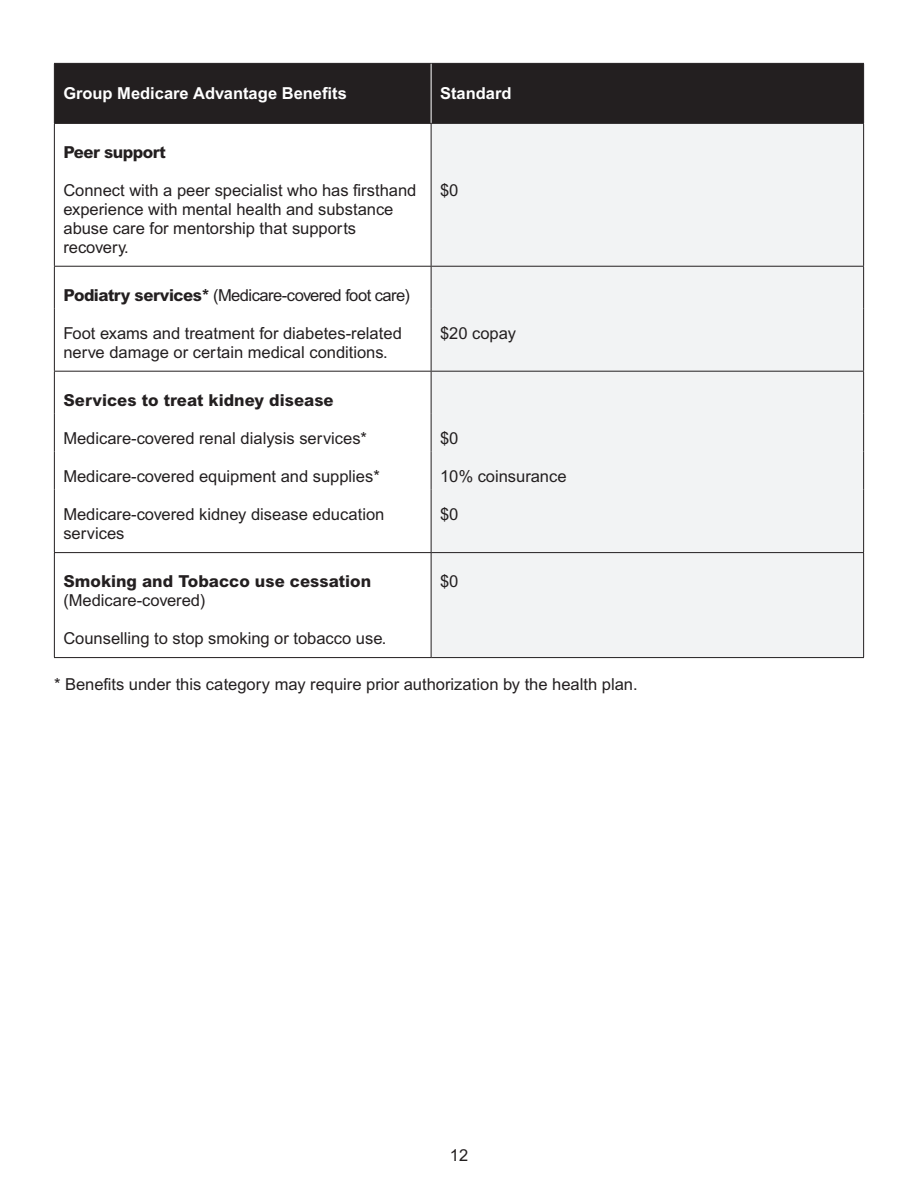
<style>
.page{position:relative;width:918px;height:1188px;background:#fff}
.page>*{position:absolute;margin:0;border:0;box-sizing:border-box;transform-origin:0 0}
.t1{font:16.5px/18.8px "Arial MT Std";color:#231f20}
.t2{font:800 16.5px/18.8px "Arial MT Std";color:#231f20}
.t3{font:16.5px "Arial MT Std";letter-spacing:-.03em;color:#231f20}
.t4{font:700 16.5px "Arial MT Std";color:#fff}
.t5{font:800 16.5px "Arial MT Std";letter-spacing:-.03em;color:#231f20}
.s1{font-weight:800}
.s2{font-weight:400}
</style>
<div class="page">
<div style="left:55px;top:64px;width:808px;height:59px;background:#231f20"></div>
<div style="left:432px;top:124px;width:431px;height:533px;background:#f2f3f4"></div>
<hr style="left:54px;top:124px;width:1px;height:142px;background:#231f20">
<hr style="left:54px;top:267px;width:1px;height:41px;background:#231f20">
<hr style="left:54px;top:308px;width:1px;height:63px;background:#231f20">
<hr style="left:54px;top:371px;width:377px;height:1px;background:#231f20">
<hr style="left:54px;top:372px;width:1px;height:41px;background:#231f20">
<hr style="left:54px;top:413px;width:1px;height:38px;background:#231f20">
<hr style="left:54px;top:451px;width:1px;height:39px;background:#231f20">
<hr style="left:54px;top:490px;width:1px;height:62px;background:#231f20">
<hr style="left:54px;top:552px;width:377px;height:1px;background:#231f20">
<hr style="left:54px;top:553px;width:1px;height:104px;background:#231f20">
<hr style="left:54px;top:657px;width:377px;height:1px;background:#231f20">
<hr style="left:54px;top:63px;width:377px;height:1px;background:#231f20">
<hr style="left:54px;top:64px;width:1px;height:59px;background:#231f20">
<hr style="left:431px;top:63px;width:433px;height:1px;background:#231f20">
<hr style="left:431px;top:64px;width:1px;height:59px;background:#fff">
<hr style="left:863px;top:64px;width:1px;height:59px;background:#231f20">
<hr style="left:54px;top:123px;width:377px;height:1px;background:#231f20">
<hr style="left:431px;top:123px;width:433px;height:1px;background:#231f20">
<hr style="left:431px;top:553px;width:1px;height:104px;background:#231f20">
<hr style="left:863px;top:553px;width:1px;height:104px;background:#231f20">
<hr style="left:431px;top:657px;width:433px;height:1px;background:#231f20">
<hr style="left:431px;top:124px;width:1px;height:142px;background:#231f20">
<hr style="left:431px;top:267px;width:1px;height:41px;background:#231f20">
<hr style="left:431px;top:308px;width:1px;height:63px;background:#231f20">
<hr style="left:431px;top:372px;width:1px;height:41px;background:#231f20">
<hr style="left:431px;top:413px;width:1px;height:38px;background:#231f20">
<hr style="left:431px;top:451px;width:1px;height:39px;background:#231f20">
<hr style="left:431px;top:490px;width:1px;height:62px;background:#231f20">
<hr style="left:863px;top:124px;width:1px;height:142px;background:#231f20">
<hr style="left:863px;top:267px;width:1px;height:41px;background:#231f20">
<hr style="left:863px;top:308px;width:1px;height:63px;background:#231f20">
<hr style="left:863px;top:372px;width:1px;height:41px;background:#231f20">
<hr style="left:863px;top:413px;width:1px;height:38px;background:#231f20">
<hr style="left:863px;top:451px;width:1px;height:39px;background:#231f20">
<hr style="left:863px;top:490px;width:1px;height:62px;background:#231f20">
<hr style="left:431px;top:371px;width:433px;height:1px;background:#231f20">
<hr style="left:431px;top:552px;width:433px;height:1px;background:#231f20">
<hr style="left:54px;top:266px;width:377px;height:1px;background:#231f20">
<hr style="left:431px;top:266px;width:433px;height:1px;background:#231f20">
<p class="t4" style="left:63px;top:84px;width:285px">Group Medicare Advantage Benefits</p>
<p class="t4" style="left:440px;top:84px;width:73px">Standard</p>
<p class="t5" style="left:63px;top:142px;width:104px">Peer support</p>
<p class="t1" style="left:63px;top:182px;width:355px">Connect with a peer specialist who has firsthand experience with mental health and substance abuse care for mentorship that supports recovery.</p>
<p class="t1" style="left:440px;top:182px;width:20px">$0</p>
<p class="t3" style="left:63px;top:285px;width:349px"><span class="s1">Podiatry services*</span> (Medicare-covered foot care)</p>
<p class="t1" style="left:63px;top:325px;width:340px">Foot exams and treatment for diabetes-related nerve damage or certain medical conditions.</p>
<p class="t1" style="left:440px;top:325px;width:77px">$20 copay</p>
<p class="t2" style="left:63px;top:391px;width:272px">Services to treat kidney disease</p>
<p class="t1" style="left:63px;top:430px;width:305px">Medicare-covered renal dialysis services*</p>
<p class="t1" style="left:440px;top:430px;width:20px">$0</p>
<p class="t1" style="left:63px;top:468px;width:318px">Medicare-covered equipment and supplies*</p>
<p class="t1" style="left:440px;top:468px;width:128px">10% coinsurance</p>
<p class="t1" style="left:63px;top:506px;width:323px">Medicare-covered kidney disease education services</p>
<p class="t1" style="left:440px;top:506px;width:20px">$0</p>
<p class="t2" style="left:63px;top:572px;width:309px">Smoking and Tobacco use cessation <span class="s2">(Medicare-covered)</span></p>
<p class="t1" style="left:63px;top:630px;width:325px">Counselling to stop smoking or tobacco use.</p>
<p class="t1" style="left:440px;top:573px;width:20px">$0</p>
<p class="t1" style="left:54px;top:676px;width:585px">* Benefits under this category may require prior authorization by the health plan.</p>
<p class="t1" style="left:450px;top:1147px;width:20px">12</p>
</div>
